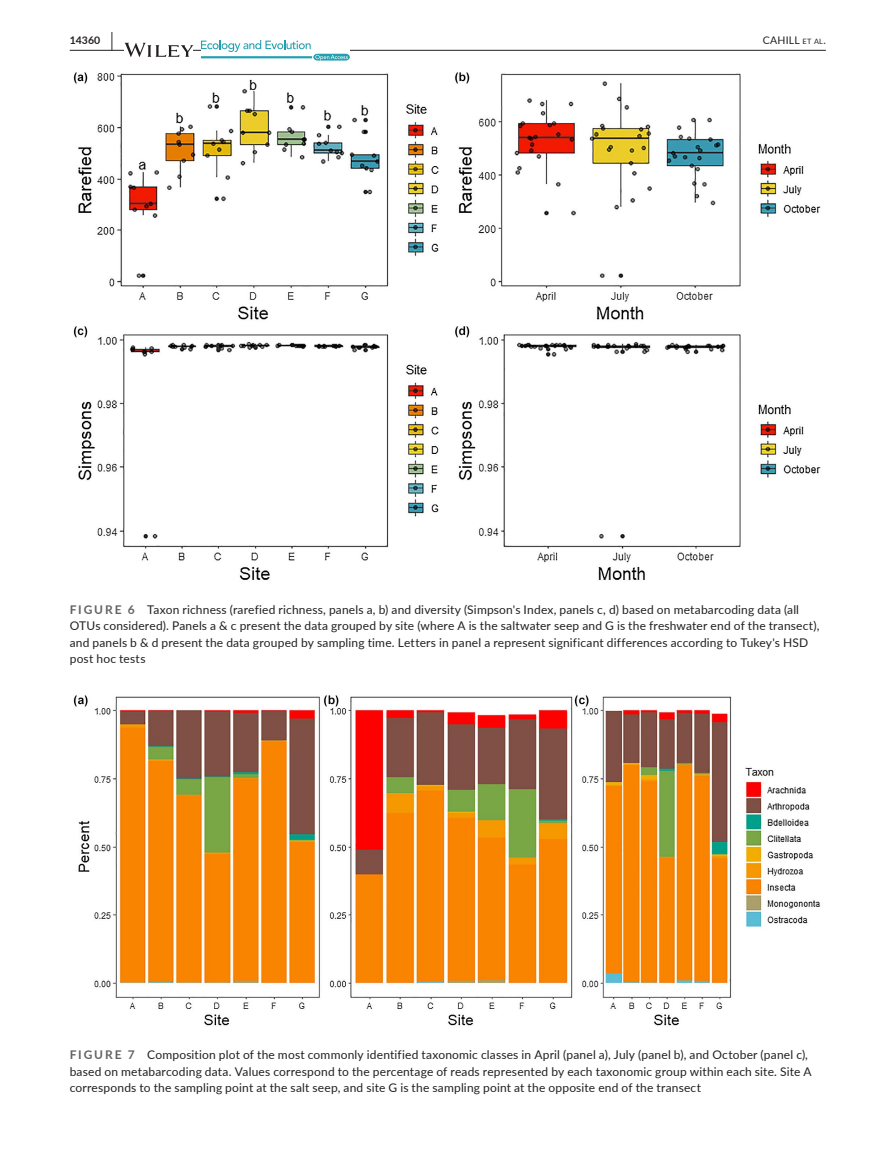
<style>
.page{position:relative;width:893px;height:1174px;background:#fff}
.page>*{position:absolute;margin:0;border:0;box-sizing:border-box;transform-origin:0 0}
.t1{font:12px/16.5px "Lato";letter-spacing:.015em;color:#231f20}
.t2{font:10.5px "Lato";letter-spacing:.02em;color:#231f20}
.t3{font:700 10.5px "Lato";color:#231f20}
.s1{font-size:19.5px}
.s2{font-size:7.35px}
.s3{font-weight:700;color:#636366}
</style>
<div class="page">
<hr style="left:70px;top:50px;width:756px;height:1px;background:#231f20">
<svg style="left:125px;top:43px;width:68px;height:14px"></svg>
<svg style="left:201px;top:40px;width:149px;height:21px"></svg>
<img style="left:73px;top:72px;width:748px;height:508px">
<img style="left:73px;top:695px;width:748px;height:331px">
<p class="t3" style="left:70px;top:33px;width:45px">14360 <span class="s1">|</span></p>
<p class="t2" style="left:763px;top:33px;width:65px">CAHILL <span class="s2">et al</span>.</p>
<p class="t1" style="left:70px;top:600px;width:751px"><span class="s3">FIGURE 6</span> Taxon richness (rarefied richness, panels a, b) and diversity (Simpson's Index, panels c, d) based on metabarcoding data (all OTUs considered). Panels a &amp; c present the data grouped by site (where A is the saltwater seep and G is the freshwater end of the transect), and panels b &amp; d present the data grouped by sampling time. Letters in panel a represent significant differences according to Tukey's HSD post hoc tests</p>
<p class="t1" style="left:70px;top:1046px;width:743px"><span class="s3">FIGURE 7</span> Composition plot of the most commonly identified taxonomic classes in April (panel a), July (panel b), and October (panel c), based on metabarcoding data. Values correspond to the percentage of reads represented by each taxonomic group within each site. Site A corresponds to the sampling point at the salt seep, and site G is the sampling point at the opposite end of the transect</p>
</div>
